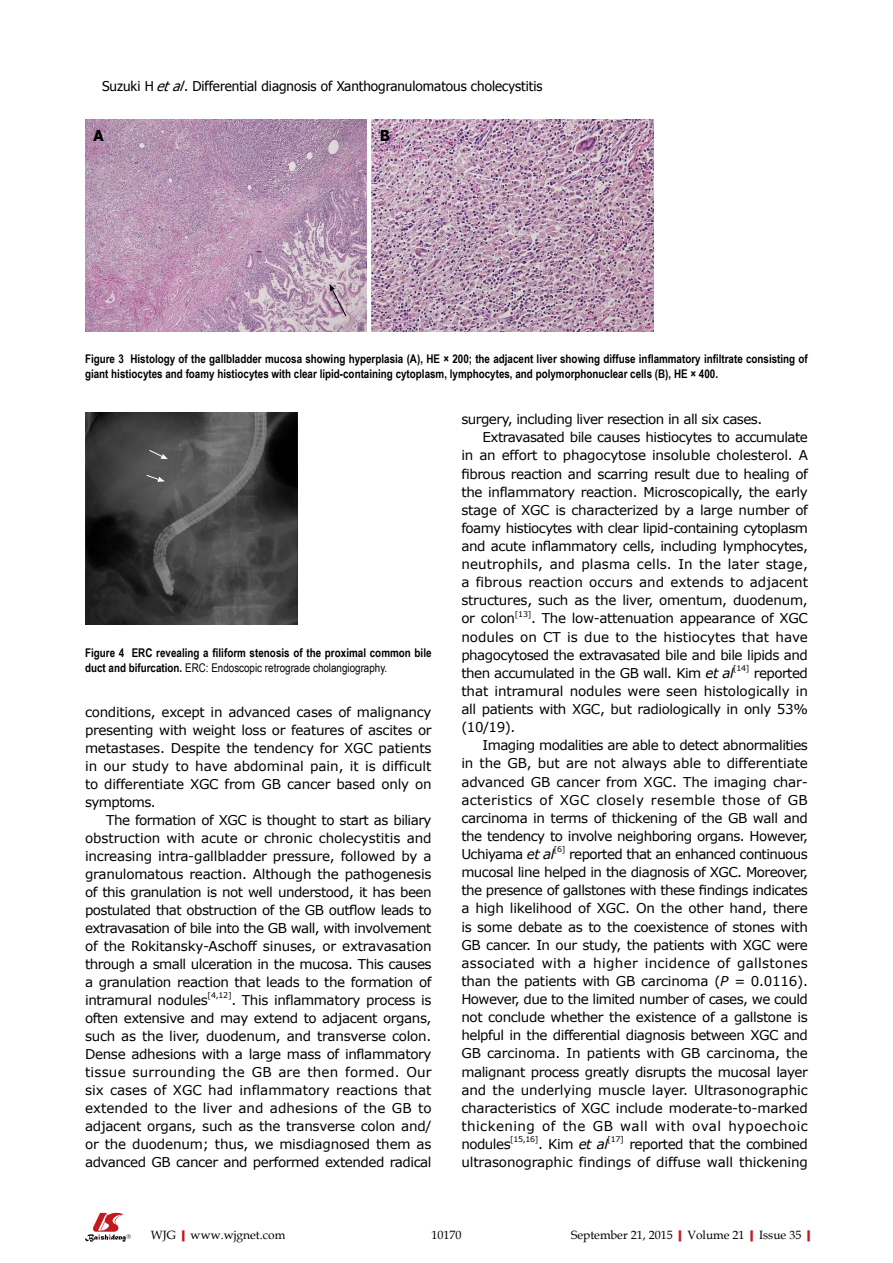
<style>
.page{position:relative;width:893px;height:1263px;background:#fff}
.page>*{position:absolute;margin:0;border:0;box-sizing:border-box;transform-origin:0 0}
.t1{font:700 15px "Tahoma";color:#000}
.t2{font:13.5px/18.1px "Verdana";letter-spacing:-.025em;color:#000;text-align:justify}
.t3{font:13.5px "Verdana";letter-spacing:-.005em;color:#000}
.t4{font:13.5px "Tahoma";color:#000}
.t5{font:13.5px "Verdana";letter-spacing:.005em;color:#000}
.t6{font:13.5px "Verdana";color:#000}
.t7{font:13.5px "Verdana";letter-spacing:.025em;color:#000}
.t8{font:13.5px "Verdana";letter-spacing:-.045em;color:#000}
.t9{font:700 12px/15px "Arial Narrow";color:#000}
.t10{font:12px "Book Antiqua";color:#000}
.t11{font:7.8px "Verdana";letter-spacing:-.04em;color:#000}
.s1{font-style:italic}
.s2{font-weight:400}
.s3{font-weight:700;color:#c01920}
</style>
<div class="page">
<img style="left:85px;top:412px;width:212px;height:213px">
<img style="left:85px;top:119px;width:568px;height:212px">
<svg style="left:85px;top:1213px;width:46px;height:29px"></svg>
<svg style="left:329px;top:285px;width:17px;height:32px"></svg>
<hr style="left:367px;top:119px;width:4px;height:213px;background:#fff">
<svg style="left:149px;top:450px;width:18px;height:9px"></svg>
<svg style="left:146px;top:475px;width:18px;height:7px"></svg>
<p class="t4" style="left:102px;top:77px;width:442px">Suzuki H <span class="s1">etal</span>. Differential diagnosis of Xanthogranulomatous cholecystitis</p>
<p class="t1" style="left:94px;top:125px;width:12px">A</p>
<p class="t1" style="left:380px;top:125px;width:12px">B</p>
<p class="t9" style="left:85px;top:351px;width:724px">Figure 3 Histology of the gallbladder mucosa showing hyperplasia (a), HE × 200; the adjacent liver showing diffuse inflammatory infiltrate consisting of giant histiocytes and foamy histiocytes with clear lipid-containing cytoplasm, lymphocytes, and polymorphonuclear cells (b), HE × 400.</p>
<p class="t9" style="left:85px;top:644px;width:348px">Figure 4 eRC revealing a filiform stenosis of the proximal common bile duct and bifurcation. <span class="s2">ERC: endoscopic retrograde cholangiography.</span></p>
<p class="t2" style="left:85px;top:702px;width:348px">conditions, except in advanced cases of malignancy</p>
<p class="t2" style="left:85px;top:720px;width:348px">presenting with weight loss or features of ascites or</p>
<p class="t2" style="left:85px;top:738px;width:348px">metastases. Despite the tendency for XGC patients</p>
<p class="t3" style="left:85px;top:757px;width:348px">in our study to have abdominal pain, it is difficult</p>
<p class="t2" style="left:85px;top:774px;width:348px">to differentiate XGC from GB cancer based only on</p>
<p class="t2" style="left:85px;top:792px;width:72px">symptoms.</p>
<p class="t2" style="left:106px;top:810px;width:327px">The formation of XGC is thought to start as biliary</p>
<p class="t3" style="left:85px;top:829px;width:348px">obstruction with acute or chronic cholecystitis and</p>
<p class="t2" style="left:85px;top:846px;width:348px">increasing intra-gallbladder pressure, followed by a</p>
<p class="t2" style="left:85px;top:864px;width:348px">granulomatous reaction. Although the pathogenesis</p>
<p class="t2" style="left:85px;top:882px;width:348px">of this granulation is not well understood, it has been</p>
<p class="t2" style="left:85px;top:900px;width:348px">postulated that obstruction of the GB outflow leads to</p>
<p class="t2" style="left:85px;top:918px;width:348px">extravasation of bile into the GB wall, with involvement</p>
<p class="t2" style="left:85px;top:936px;width:348px">of the Rokitansky-Aschoff sinuses, or extravasation</p>
<p class="t2" style="left:85px;top:954px;width:348px">through a small ulceration in the mucosa. This causes</p>
<p class="t2" style="left:85px;top:972px;width:348px">a granulation reaction that leads to the formation of</p>
<p class="t2" style="left:85px;top:990px;width:124px">intramural nodules</p>
<p class="t11" style="left:208px;top:990px;width:25px">[4,12]</p>
<p class="t2" style="left:85px;top:990px;width:348px;text-indent:146px">. This inflammatory process is often extensive and may extend to adjacent organs, such as the liver, duodenum, and transverse colon.<br>Dense adhesions with a large mass of inflammatory tissue surrounding the GB are then formed. Our six cases of XGC had inflammatory reactions that extended to the liver and adhesions of the GB to adjacent organs, such as the transverse colon and/ or the duodenum; thus, we misdiagnosed them as advanced GB cancer and performed extended radical</p>
<p class="t2" style="left:461px;top:410px;width:302px">surgery, including liver resection in all six cases.</p>
<p class="t2" style="left:483px;top:428px;width:327px">Extravasated bile causes histiocytes to accumulate</p>
<p class="t2" style="left:461px;top:446px;width:348px">in an effort to phagocytose insoluble cholesterol. A</p>
<p class="t2" style="left:461px;top:464px;width:348px">fibrous reaction and scarring result due to healing of</p>
<p class="t2" style="left:461px;top:482px;width:348px">the inflammatory reaction. Microscopically, the early</p>
<p class="t2" style="left:461px;top:500px;width:348px">stage of XGC is characterized by a large number of</p>
<p class="t2" style="left:461px;top:518px;width:348px">foamy histiocytes with clear lipid-containing cytoplasm</p>
<p class="t2" style="left:461px;top:537px;width:348px">and acute inflammatory cells, including lymphocytes,</p>
<p class="t5" style="left:461px;top:556px;width:348px">neutrophils, and plasma cells. In the later stage,</p>
<p class="t6" style="left:461px;top:574px;width:348px">a fibrous reaction occurs and extends to adjacent</p>
<p class="t2" style="left:461px;top:591px;width:348px">structures, such as the liver, omentum, duodenum,</p>
<p class="t2" style="left:461px;top:609px;width:55px">or colon</p>
<p class="t11" style="left:515px;top:609px;width:18px">[13]</p>
<p class="t2" style="left:461px;top:609px;width:348px;text-indent:70px">. The low-attenuation appearance of XGC nodules on CT is due to the histiocytes that have phagocytosed the extravasated bile and bile lipids and then accumulated in the GB wall. Kim <span class="s1">et al</span></p>
<p class="t11" style="left:733px;top:663px;width:18px">[14]</p>
<p class="t2" style="left:754px;top:663px;width:56px">reported</p>
<p class="t2" style="left:461px;top:681px;width:348px">that intramural nodules were seen histologically in</p>
<p class="t2" style="left:461px;top:700px;width:348px">all patients with XGC, but radiologically in only 53%</p>
<p class="t2" style="left:461px;top:718px;width:55px">(10/19).</p>
<p class="t2" style="left:483px;top:736px;width:327px">Imaging modalities are able to detect abnormalities</p>
<p class="t2" style="left:461px;top:754px;width:348px">in the GB, but are not always able to differentiate</p>
<p class="t2" style="left:461px;top:772px;width:346px">advanced GB cancer from XGC. The imaging char-</p>
<p class="t7" style="left:461px;top:791px;width:348px">acteristics of XGC closely resemble those of GB</p>
<p class="t2" style="left:461px;top:808px;width:348px">carcinoma in terms of thickening of the GB wall and</p>
<p class="t2" style="left:461px;top:826px;width:348px">the tendency to involve neighboring organs. However,</p>
<p class="t8" style="left:461px;top:845px;width:95px">Uchiyama <span class="s1">et al</span></p>
<p class="t11" style="left:554px;top:844px;width:13px">[6]</p>
<p class="t2" style="left:461px;top:845px;width:348px;text-indent:108px">reported that an enhanced continuous mucosal line helped in the diagnosis of XGC. Moreover, the presence of gallstones with these findings indicates a high likelihood of XGC. On the other hand, there is some debate as to the coexistence of stones with GB cancer. In our study, the patients with XGC were associated with a higher incidence of gallstones than the patients with GB carcinoma (<span class="s1">p =</span> 0.0116).<br>However, due to the limited number of cases, we could not conclude whether the existence of a gallstone is helpful in the differential diagnosis between XGC and GB carcinoma. In patients with GB carcinoma, the malignant process greatly disrupts the mucosal layer and the underlying muscle layer. Ultrasonographic characteristics of XGC include moderate-to-marked thickening of the GB wall with oval hypoechoic nodules</p>
<p class="t11" style="left:510px;top:1134px;width:30px">[15,16]</p>
<p class="t2" style="left:538px;top:1134px;width:72px">. Kim <span class="s1">et al</span></p>
<p class="t11" style="left:608px;top:1134px;width:18px">[17]</p>
<p class="t2" style="left:461px;top:1134px;width:348px;text-align:right">reported that the combined<br>ultrasonographic findings of diffuse wall thickening</p>
<p class="t10" style="left:151px;top:1226px;width:136px">WJG<span class="s3">|</span>www.wjgnet.com</p>
<p class="t10" style="left:431px;top:1226px;width:31px">10170</p>
<p class="t10" style="left:571px;top:1226px;width:246px">September 21, 2015<span class="s3">|</span>Volume 21<span class="s3">|</span>Issue 35<span class="s3">|</span></p>
</div>
